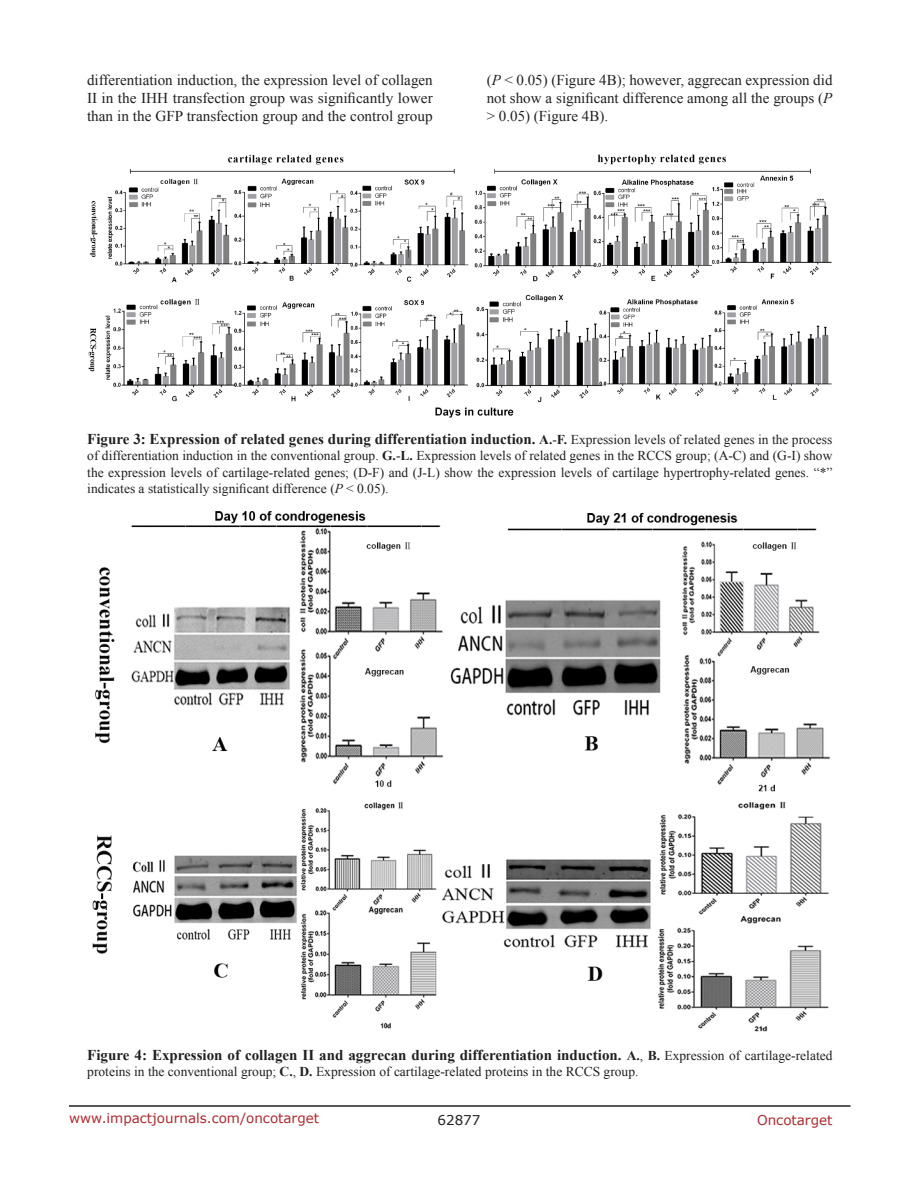
<style>
.page{position:relative;width:918px;height:1188px;background:#fff}
.page>*{position:absolute;margin:0;border:0;box-sizing:border-box;transform-origin:0 0}
.t1{font:15px/18px "Times New Roman";color:#221f22;text-align:justify}
.t2{font:700 15px "Times New Roman";color:#221f22}
.t3{font:13.5px/16.2px "Times New Roman";color:#221f22;text-align:justify}
.t4{font:13.5px "Verdana";color:#ac2b31}
.t5{font:13.5px "Verdana";color:#221f22}
.s1{font-style:italic}
.s2{font-size:13.5px}
.s3{font-weight:400;font-size:13.5px}
.s4{font-weight:700}
</style>
<div class="page">
<hr style="left:69px;top:1105px;width:781px;height:2px;background:#231f20">
<img style="left:88px;top:154px;width:744px;height:264px">
<img style="left:92px;top:511px;width:738px;height:521px">
<p class="t1" style="left:87px;top:71px;width:347px">differentiation induction, the expression level of collagen II in the IHH transfection group was significantly lower than in the GFP transfection group and the control group</p>
<p class="t1" style="left:487px;top:71px;width:347px">(<span class="s1">P</span> &lt; 0.05) (Figure 4B); however, aggrecan expression did not show a significant difference among all the groups (<span class="s1">P </span>&gt; 0.05) (Figure 4B).</p>
<p class="t2" style="left:87px;top:429px;width:747px">Figure 3: Expression of related genes during differentiation induction. <span class="s2">A.</span><span class="s3">-</span><span class="s2">F.</span> <span class="s3">Expression levels of related genes in the process</span></p>
<p class="t3" style="left:87px;top:448px;width:747px">of differentiation induction in the conventional group. <span class="s4">G.</span>-<span class="s4">L.</span> Expression levels of related genes in the RCCS group; (A-C) and (G-I) show the expression levels of cartilage-related genes; (D-F) and (J-L) show the expression levels of cartilage hypertrophy-related genes. “*” indicates a statistically significant difference (<span class="s1">P</span> &lt; 0.05).</p>
<p class="t2" style="left:87px;top:1044px;width:747px">Figure 4: Expression of collagen II and aggrecan during differentiation induction. <span class="s2">A.</span><span class="s3">,</span> <span class="s2">B.</span> <span class="s3">Expression of cartilage-related</span></p>
<p class="t3" style="left:87px;top:1063px;width:553px">proteins in the conventional group; <span class="s4">C.</span>, <span class="s4">D.</span> Expression of cartilage-related proteins in the RCCS group.</p>
<p class="t4" style="left:69px;top:1109px;width:252px">www.impactjournals.com/oncotarget</p>
<p class="t5" style="left:438px;top:1111px;width:44px">62877</p>
<p class="t4" style="left:757px;top:1111px;width:77px">Oncotarget</p>
</div>
